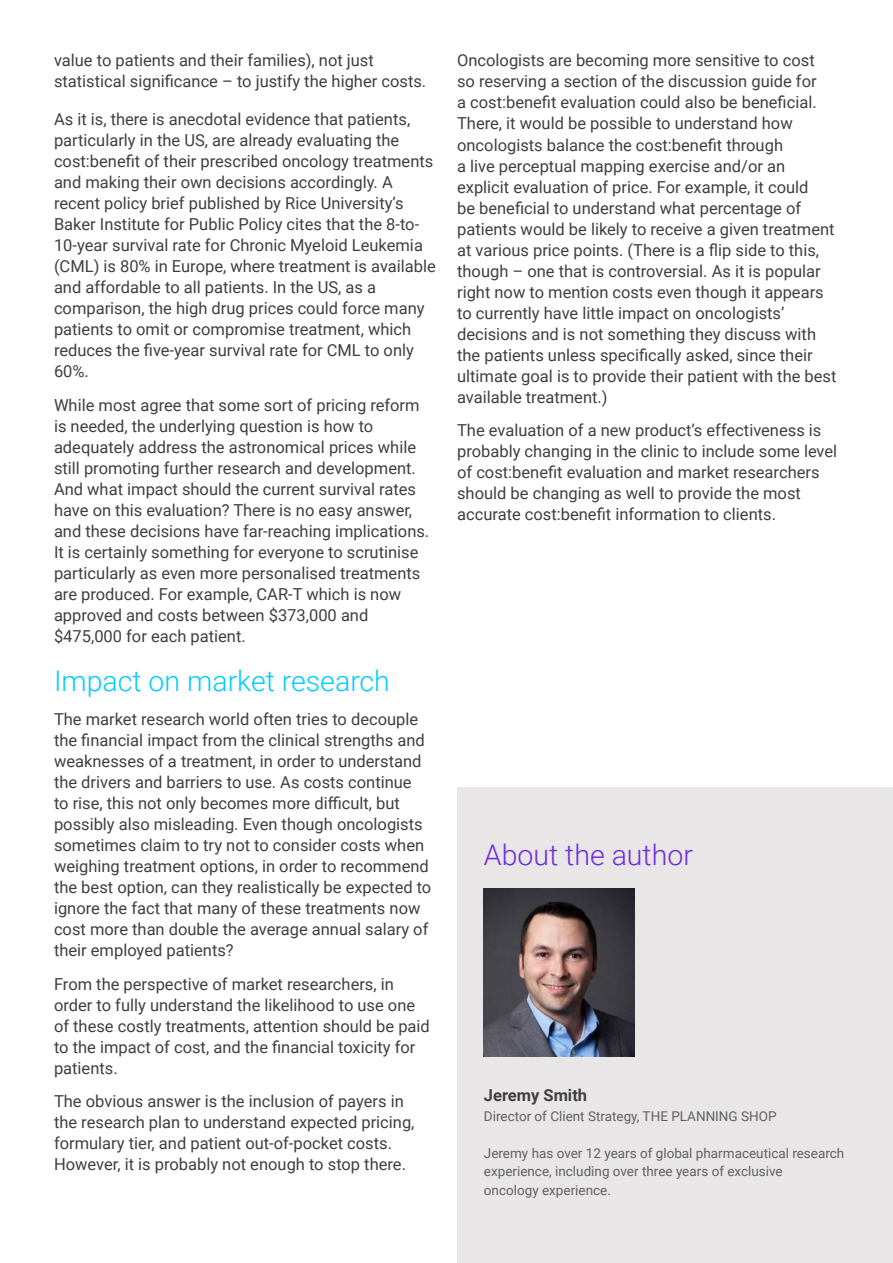
<style>
.page{position:relative;width:893px;height:1263px;background:#fff}
.page>*{position:absolute;margin:0;border:0;box-sizing:border-box;transform-origin:0 0}
.t1{font:300 28.5px "Roboto";color:#0cf}
.t2{font:300 28.5px "Roboto";color:#6e2cdc}
.t3{font:16.5px/21px "Roboto";color:#3f3f40}
.t4{font:700 16.5px "Roboto";color:#3f3f40}
.t5{font:13.5px/18.5px "Roboto";color:#606060}
</style>
<div class="page">
<div style="left:457px;top:788px;width:436px;height:475px;background:#e8e6e6"></div>
<img style="left:484px;top:889px;width:150px;height:167px">
<p class="t3" style="left:54px;top:49px;width:374px">value to patients and their families), not just statistical significance – to justify the higher costs.</p>
<p class="t3" style="left:54px;top:108px;width:383px">As it is, there is anecdotal evidence that patients, particularly in the US, are already evaluating the cost:benefit of their prescribed oncology treatments and making their own decisions accordingly. A recent policy brief published by Rice University’s Baker Institute for Public Policy cites that the 8-to-10-year survival rate for Chronic Myeloid Leukemia (CML) is 80% in Europe, where treatment is available and affordable to all patients. In the US, as a comparison, the high drug prices could force many patients to omit or compromise treatment, which reduces the five-year survival rate for CML to only 60%.</p>
<p class="t3" style="left:54px;top:394px;width:377px">While most agree that some sort of pricing reform is needed, the underlying question is how to adequately address the astronomical prices while still promoting further research and development.<br>And what impact should the current survival rates have on this evaluation? There is no easy answer, and these decisions have far-reaching implications.<br>It is certainly something for everyone to scrutinise particularly as even more personalised treatments are produced. For example, CAR-T which is now approved and costs between $373,000 and $475,000 for each patient.</p>
<h1 class="t1" style="left:54px;top:661px;width:337px">Impact on market research</h1>
<p class="t3" style="left:54px;top:708px;width:379px">The market research world often tries to decouple the financial impact from the clinical strengths and weaknesses of a treatment, in order to understand the drivers and barriers to use. As costs continue<br>to rise, this not only becomes more difficult, but possibly also misleading. Even though oncologists sometimes claim to try not to consider costs when weighing treatment options, in order to recommend the best option, can they realistically be expected to ignore the fact that many of these treatments now cost more than double the average annual salary of their employed patients?</p>
<p class="t3" style="left:54px;top:972px;width:377px">From the perspective of market researchers, in order to fully understand the likelihood to use one of these costly treatments, attention should be paid to the impact of cost, and the financial toxicity for patients.</p>
<p class="t3" style="left:54px;top:1090px;width:362px">The obvious answer is the inclusion of payers in the research plan to understand expected pricing, formulary tier, and patient out-of-pocket costs.<br>However, it is probably not enough to stop there.</p>
<p class="t3" style="left:457px;top:49px;width:381px">Oncologists are becoming more sensitive to cost so reserving a section of the discussion guide for<br>a cost:benefit evaluation could also be beneficial.<br>There, it would be possible to understand how oncologists balance the cost:benefit through<br>a live perceptual mapping exercise and/or an explicit evaluation of price. For example, it could<br>be beneficial to understand what percentage of patients would be likely to receive a given treatment at various price points. (There is a flip side to this, though – one that is controversial. As it is popular right now to mention costs even though it appears to currently have little impact on oncologists’ decisions and is not something they discuss with the patients unless specifically asked, since their ultimate goal is to provide their patient with the best available treatment.)</p>
<p class="t3" style="left:457px;top:419px;width:382px">The evaluation of a new product’s effectiveness is probably changing in the clinic to include some level of cost:benefit evaluation and market researchers should be changing as well to provide the most accurate cost:benefit information to clients.</p>
<h1 class="t2" style="left:484px;top:835px;width:210px">About the author</h1>
<p class="t4" style="left:484px;top:1083px;width:105px">Jeremy Smith</p>
<p class="t5" style="left:484px;top:1106px;width:294px">Director of Client Strategy, THE PLANNING SHOP</p>
<p class="t5" style="left:484px;top:1143px;width:362px">Jeremy has over 12 years of global pharmaceutical research experience, including over three years of exclusive<br>oncology experience.</p>
</div>
